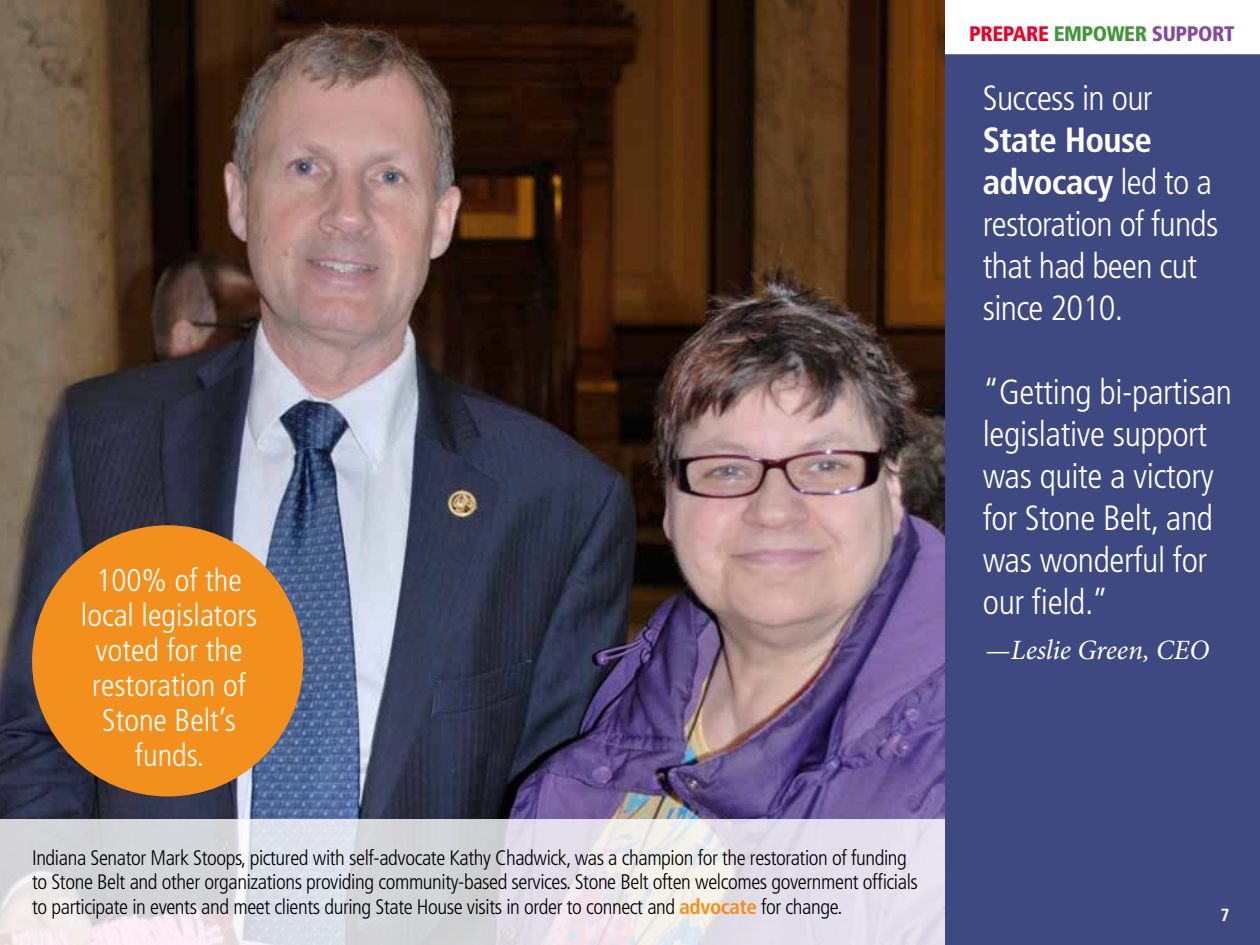
<style>
.page{position:relative;width:1260px;height:945px;background:#fff}
.page>*{position:absolute;margin:0;border:0;box-sizing:border-box;transform-origin:0 0}
.t1{font:300 condensed 35px/42px "Frutiger";letter-spacing:-.01em;color:#fff}
.t2{font:300 condensed 31.5px/35px "Frutiger";color:#fff;text-align:center}
.t3{font:italic 28px "Minion Pro";letter-spacing:-.005em;color:#fff}
.t4{font:300 condensed 21px/24.5px "Frutiger";letter-spacing:-.02em;color:#000}
.t5{font:900 condensed 21px "Frutiger";letter-spacing:-.02em;color:#eb0029}
.t6{font:700 condensed 17.5px "Frutiger";color:#fff}
.s1{font-weight:700;color:#f3901d}
.s2{color:#439539}
.s3{color:#88499c}
.s4{font-weight:700}
</style>
<div class="page">
<div style="left:945px;top:54px;width:315px;height:891px;background:#3e4981"></div>
<img style="left:0;top:0;width:945px;height:819px">
<svg style="left:0;top:819px;width:945px;height:126px"></svg>
<div style="left:32px;top:525px;width:271px;height:271px;background:#f3901d;border-radius:50%"></div>
<h2 class="t2" style="left:81px;top:563px;width:178px">100% of the local legislators voted for the restoration of<br>Stone Belt’s funds.</h2>
<p class="t4" style="left:32px;top:846px;width:887px">Indiana Senator Mark Stoops, pictured with self-advocate Kathy Chadwick, was a champion for the restoration of funding to Stone Belt and other organizations providing community-based services. Stone Belt often welcomes government officials to participate in events and meet clients during State House visits in order to connect and <span class="s1">advocate</span> for change.</p>
<p class="t5" style="left:969px;top:21px;width:267px">PREPARE <span class="s2">EMPOWER</span> <span class="s3">SUPPORT</span></p>
<h1 class="t1" style="left:983px;top:78px;width:171px">Success in our</h1>
<h1 class="t1" style="left:983px;top:120px;width:237px"><span class="s4">State House advocacy</span> led to a restoration of funds that had been cut since 2010.</h1>
<h1 class="t1" style="left:983px;top:372px;width:251px">“Getting bi-partisan legislative support was quite a victory for Stone Belt, and was wonderful for our field.”</h1>
<h3 class="t3" style="left:985px;top:631px;width:225px">—Leslie Green, CEO</h3>
<p class="t6" style="left:1221px;top:904px;width:11px">7</p>
</div>
